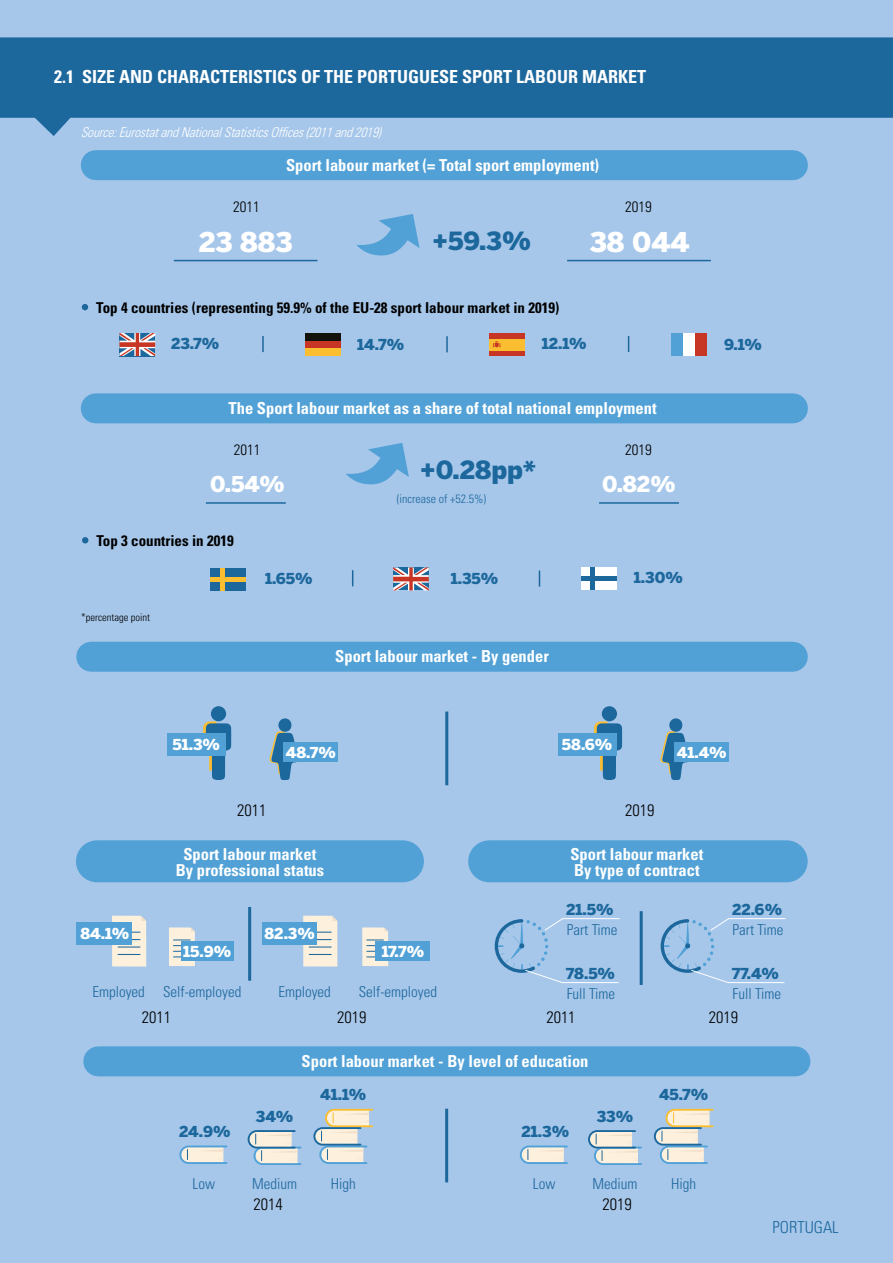
<style>
.page{position:relative;width:893px;height:1263px;background:#a6c7ea}
.page>*{position:absolute;margin:0;border:0;box-sizing:border-box;transform-origin:0 0}
.t1{font:900 27px "Benton Sans";color:#fff}
.t2{font:900 24.9px "Benton Sans";color:#1c679c}
.t3{font:900 21.6px "Benton Sans";color:#fff}
.t4{font:700 condensed 18px "Univers";color:#fff}
.t5{font:700 condensed 16.5px/16.5px "Univers";color:#fff;text-align:center}
.t6{font:300 condensed 16.5px "Univers";color:#000}
.t7{font:300 condensed 16.5px "Univers";color:#1c679c}
.t8{font:300 condensed 15px "Univers";color:#1c679c}
.t9{font:700 condensed 15px "Univers";color:#000}
.t10{font:900 15px "Benton Sans";color:#1c679c}
.t11{font:900 15px "Benton Sans";color:#fff}
.t12{font:300 condensed 15px "Univers";color:#000}
.t13{font:italic 300 condensed 13.5px "Univers";color:#fff}
.t14{font:300 condensed 12px "Univers";color:#1c679c}
.t15{font:300 condensed 10.5px "Univers";color:#000}
</style>
<div class="page">
<svg style="left:112px;top:916px;width:34px;height:50px"></svg>
<div style="left:76px;top:922px;width:56px;height:22px;background:#51a1d7"></div>
<svg style="left:169px;top:927px;width:26px;height:39px"></svg>
<div style="left:181px;top:941px;width:52px;height:20px;background:#51a1d7"></div>
<svg style="left:303px;top:916px;width:34px;height:50px"></svg>
<div style="left:262px;top:922px;width:55px;height:22px;background:#51a1d7"></div>
<svg style="left:362px;top:927px;width:26px;height:39px"></svg>
<div style="left:375px;top:941px;width:54px;height:20px;background:#51a1d7"></div>
<hr style="left:640px;top:911px;width:3px;height:74px;background:#1c679c">
<div style="left:98px;top:1046px;width:697px;height:30px;background:#51a1d7"></div>
<div style="left:97px;top:840px;width:306px;height:42px;background:#51a1d7"></div>
<div style="left:489px;top:840px;width:298px;height:42px;background:#51a1d7"></div>
<div style="left:96px;top:393px;width:697px;height:30px;background:#51a1d7"></div>
<div style="left:96px;top:150px;width:697px;height:30px;background:#51a1d7"></div>
<svg style="left:82px;top:304px;width:6px;height:6px"></svg>
<svg style="left:119px;top:333px;width:36px;height:23px"></svg>
<svg style="left:262px;top:336px;width:2px;height:16px"></svg>
<div style="left:305px;top:333px;width:35px;height:8px;background:#12110c"></div>
<div style="left:305px;top:341px;width:35px;height:7px;background:#c73624"></div>
<div style="left:305px;top:348px;width:35px;height:8px;background:#fabe30"></div>
<svg style="left:446px;top:336px;width:2px;height:16px"></svg>
<svg style="left:628px;top:336px;width:1px;height:16px"></svg>
<div style="left:683px;top:333px;width:12px;height:23px;background:#fff"></div>
<div style="left:671px;top:333px;width:12px;height:23px;background:#51a1d7"></div>
<div style="left:695px;top:333px;width:12px;height:23px;background:#c73624"></div>
<div style="left:490px;top:333px;width:35px;height:6px;background:#c73624"></div>
<div style="left:490px;top:350px;width:35px;height:6px;background:#c73624"></div>
<div style="left:490px;top:339px;width:35px;height:11px;background:#fabe30"></div>
<svg style="left:493px;top:341px;width:8px;height:6px"></svg>
<svg style="left:356px;top:214px;width:64px;height:42px"></svg>
<svg style="left:82px;top:537px;width:6px;height:6px"></svg>
<svg style="left:346px;top:443px;width:63px;height:42px"></svg>
<hr style="left:567px;top:260px;width:144px;height:1px;background:#1c679c">
<hr style="left:599px;top:502px;width:80px;height:2px;background:#1c679c">
<svg style="left:661px;top:918px;width:125px;height:65px"></svg>
<svg style="left:495px;top:918px;width:125px;height:65px"></svg>
<hr style="left:248px;top:907px;width:3px;height:74px;background:#1c679c">
<hr style="left:174px;top:260px;width:143px;height:1px;background:#1c679c">
<hr style="left:206px;top:502px;width:80px;height:2px;background:#1c679c">
<svg style="left:179px;top:1145px;width:49px;height:19px"></svg>
<svg style="left:313px;top:1108px;width:60px;height:56px"></svg>
<svg style="left:247px;top:1130px;width:55px;height:35px"></svg>
<hr style="left:445px;top:1109px;width:3px;height:73px;background:#1c679c">
<svg style="left:0;top:37px;width:893px;height:99px;fill:#1c679c"></svg>
<svg style="left:352px;top:570px;width:1px;height:16px"></svg>
<svg style="left:539px;top:570px;width:1px;height:17px"></svg>
<svg style="left:393px;top:567px;width:36px;height:23px"></svg>
<div style="left:581px;top:567px;width:36px;height:23px;background:#fff"></div>
<div style="left:581px;top:576px;width:36px;height:5px;background:#1c679c"></div>
<div style="left:590px;top:567px;width:5px;height:23px;background:#1c679c"></div>
<div style="left:210px;top:568px;width:36px;height:22px;background:#1c679c"></div>
<div style="left:210px;top:577px;width:36px;height:5px;background:#fabe30"></div>
<div style="left:220px;top:568px;width:5px;height:22px;background:#fabe30"></div>
<div style="left:91px;top:642px;width:702px;height:30px;background:#51a1d7"></div>
<svg style="left:594px;top:719px;width:28px;height:61px"></svg>
<div style="left:602px;top:706px;width:15px;height:15px;background:#1c679c;border-radius:50%"></div>
<div style="left:558px;top:733px;width:58px;height:23px;background:#51a1d7"></div>
<svg style="left:660px;top:731px;width:28px;height:49px"></svg>
<div style="left:669px;top:718px;width:13px;height:14px;background:#1c679c;border-radius:50%"></div>
<div style="left:674px;top:742px;width:54px;height:20px;background:#51a1d7"></div>
<hr style="left:445px;top:711px;width:3px;height:74px;background:#1c679c">
<svg style="left:203px;top:719px;width:28px;height:61px"></svg>
<div style="left:211px;top:706px;width:15px;height:15px;background:#1c679c;border-radius:50%"></div>
<div style="left:167px;top:733px;width:59px;height:23px;background:#51a1d7"></div>
<svg style="left:269px;top:730px;width:28px;height:50px"></svg>
<div style="left:278px;top:718px;width:13px;height:14px;background:#1c679c;border-radius:50%"></div>
<div style="left:283px;top:742px;width:54px;height:20px;background:#51a1d7"></div>
<svg style="left:519px;top:1145px;width:49px;height:19px"></svg>
<svg style="left:653px;top:1108px;width:61px;height:56px"></svg>
<svg style="left:588px;top:1130px;width:54px;height:35px"></svg>
<p class="t4" style="left:54px;top:66px;width:594px">2.1 SIZE AND CHARACTERISTICS OF THE PORTUGUESE SPORT LABOUR MARKET</p>
<p class="t13" style="left:81px;top:124px;width:306px">Source:EurostatandNationalStatisticsOffices(2011and2019)</p>
<p class="t5" style="left:286px;top:157px;width:315px">Sport labour market (= Total sport employment)</p>
<p class="t12" style="left:233px;top:198px;width:28px">2011</p>
<h1 class="t1" style="left:199px;top:226px;width:95px">23 883</h1>
<h2 class="t2" style="left:432px;top:226px;width:100px">+59.3%</h2>
<p class="t12" style="left:625px;top:198px;width:28px">2019</p>
<h1 class="t1" style="left:590px;top:226px;width:101px">38 044</h1>
<p class="t9" style="left:96px;top:299px;width:464px">Top 4 countries (representing 59.9% of the EU-28 sport labour market in 2019)</p>
<p class="t10" style="left:171px;top:335px;width:50px">23.7%</p>
<p class="t10" style="left:357px;top:335px;width:49px">14.7%</p>
<p class="t10" style="left:542px;top:335px;width:46px">12.1%</p>
<p class="t10" style="left:724px;top:335px;width:39px">9.1%</p>
<p class="t5" style="left:229px;top:400px;width:430px">The Sport labour market as a share of total national employment</p>
<p class="t12" style="left:234px;top:440px;width:28px">2011</p>
<h3 class="t3" style="left:210px;top:471px;width:76px">0.54%</h3>
<p class="t9" style="left:97px;top:532px;width:139px">Top 3 countries in 2019</p>
<h2 class="t2" style="left:420px;top:454px;width:118px">+0.28pp*</h2>
<p class="t14" style="left:397px;top:492px;width:91px">(increase of +52.5%)</p>
<p class="t12" style="left:625px;top:440px;width:28px">2019</p>
<h3 class="t3" style="left:602px;top:471px;width:75px">0.82%</h3>
<p class="t15" style="left:81px;top:611px;width:70px">*percentage point</p>
<p class="t10" style="left:265px;top:569px;width:49px">1.65%</p>
<p class="t10" style="left:451px;top:569px;width:49px">1.35%</p>
<p class="t10" style="left:634px;top:568px;width:51px">1.30%</p>
<p class="t5" style="left:335px;top:648px;width:215px">Sport labour market - By gender</p>
<p class="t11" style="left:80px;top:924px;width:50px">84.1%</p>
<p class="t8" style="left:92px;top:982px;width:54px">Employed</p>
<p class="t11" style="left:172px;top:735px;width:49px">51.3%</p>
<p class="t11" style="left:286px;top:743px;width:52px">48.7%</p>
<p class="t11" style="left:562px;top:735px;width:52px">58.6%</p>
<p class="t6" style="left:237px;top:800px;width:31px">2011</p>
<p class="t6" style="left:625px;top:800px;width:31px">2019</p>
<p class="t11" style="left:677px;top:743px;width:51px">41.4%</p>
<p class="t5" style="left:176px;top:845px;width:150px">Sport labour market<br>By professional status</p>
<p class="t5" style="left:570px;top:845px;width:134px;text-align:left">Sport labour market<br>By type of contract</p>
<p class="t11" style="left:183px;top:942px;width:50px">15.9%</p>
<p class="t11" style="left:265px;top:924px;width:52px">82.3%</p>
<p class="t11" style="left:382px;top:942px;width:44px">17.7%</p>
<p class="t8" style="left:163px;top:982px;width:80px">Self-employed</p>
<p class="t8" style="left:278px;top:982px;width:54px">Employed</p>
<p class="t8" style="left:359px;top:982px;width:80px">Self-employed</p>
<p class="t10" style="left:566px;top:900px;width:49px">21.5%</p>
<p class="t8" style="left:567px;top:920px;width:52px">Part Time</p>
<p class="t10" style="left:566px;top:964px;width:50px">78.5%</p>
<p class="t8" style="left:567px;top:984px;width:50px">Full Time</p>
<p class="t10" style="left:732px;top:900px;width:51px">22.6%</p>
<p class="t8" style="left:733px;top:920px;width:52px">Part Time</p>
<p class="t10" style="left:732px;top:964px;width:48px">77.4%</p>
<p class="t8" style="left:733px;top:984px;width:50px">Full Time</p>
<p class="t6" style="left:546px;top:1007px;width:31px">2011</p>
<p class="t6" style="left:709px;top:1007px;width:31px">2019</p>
<p class="t5" style="left:302px;top:1053px;width:288px">Sport labour market - By level of education</p>
<p class="t6" style="left:142px;top:1007px;width:31px">2011</p>
<p class="t6" style="left:337px;top:1008px;width:31px">2019</p>
<p class="t10" style="left:320px;top:1085px;width:48px">41.1%</p>
<p class="t10" style="left:659px;top:1085px;width:51px">45.7%</p>
<p class="t10" style="left:256px;top:1107px;width:39px">34%</p>
<p class="t10" style="left:597px;top:1107px;width:38px">33%</p>
<p class="t10" style="left:179px;top:1122px;width:53px">24.9%</p>
<p class="t10" style="left:521px;top:1122px;width:49px">21.3%</p>
<p class="t8" style="left:193px;top:1174px;width:24px">Low</p>
<p class="t8" style="left:252px;top:1174px;width:46px">Medium</p>
<p class="t8" style="left:331px;top:1174px;width:26px">High</p>
<p class="t6" style="left:254px;top:1194px;width:31px">2014</p>
<p class="t8" style="left:533px;top:1174px;width:24px">Low</p>
<p class="t8" style="left:592px;top:1174px;width:46px">Medium</p>
<p class="t8" style="left:671px;top:1174px;width:26px">High</p>
<p class="t6" style="left:602px;top:1194px;width:31px">2019</p>
<p class="t7" style="left:773px;top:1217px;width:68px">PORTUGAL</p>
</div>
